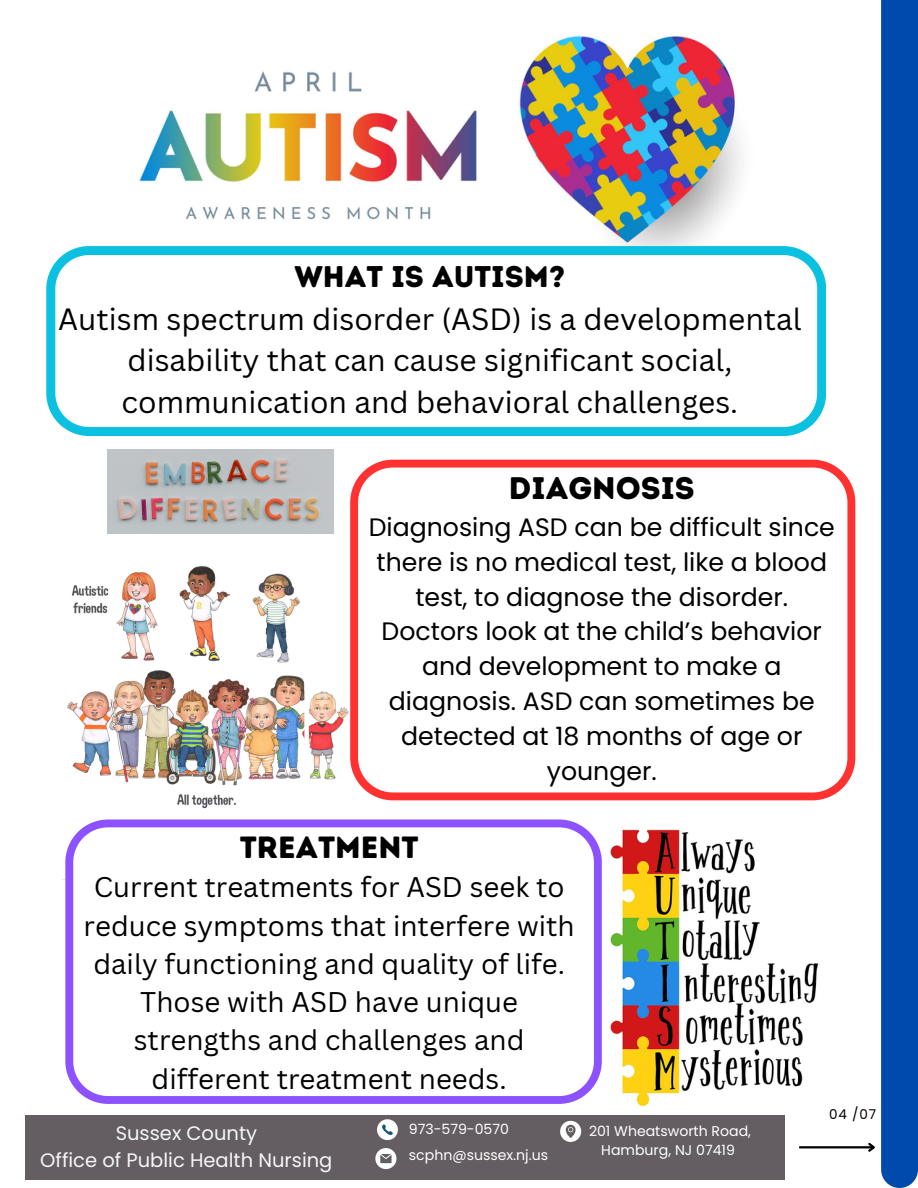
<style>
.page{position:relative;width:918px;height:1188px;background:#fff}
.page>*{position:absolute;margin:0;border:0;box-sizing:border-box;transform-origin:0 0}
.t1{font:31.2px "Intro Rust Base";color:#000}
.t2{font:30.75px "Intro Rust Base";color:#000}
.t3{font:30px/42px "Canva Sans";color:#000;text-align:center}
.t4{font:27.75px/38.2px "Canva Sans";color:#000;text-align:center}
.t5{font:25.2px/34.8px "Poppins";color:#000;text-align:center}
.t6{font:19.5px/27px "Poppins";color:#f6f6f6;text-align:center}
.t7{font:14.1px/19.2px "Poppins";color:#fff;text-align:center}
.t8{font:13.5px "Poppins";color:#000}
.s1{font-family:"Intro Rust Base"}
</style>
<div class="page">
<hr style="left:799px;top:1146px;width:75px;height:2px;background:#000">
<svg style="left:866px;top:1142px;width:9px;height:10px"></svg>
<div style="left:881px;top:0;width:37px;height:1188px;background:#004aad"></div>
<img style="left:67px;top:566px;width:282px;height:243px">
<div style="left:304px;top:214px;width:5px;height:823px;background:#fff"></div>
<img style="left:139px;top:36px;width:602px;height:210px">
<svg style="left:46px;top:246px;width:780px;height:190px"></svg>
<img style="left:108px;top:449px;width:226px;height:85px">
<svg style="left:350px;top:460px;width:505px;height:340px"></svg>
<div style="left:25px;top:1116px;width:760px;height:64px;background:#645d62"></div>
<svg style="left:377px;top:1119px;width:21px;height:21px"></svg>
<svg style="left:375px;top:1148px;width:21px;height:21px"></svg>
<svg style="left:560px;top:1121px;width:21px;height:21px"></svg>
<svg style="left:65px;top:819px;width:537px;height:285px"></svg>
<img style="left:611px;top:830px;width:208px;height:276px">
<h3 class="t3" style="left:58px;top:254px;width:745px"><span class="s1">WHAT IS AUTISM?<br></span>Autism spectrum disorder (ASD) is a developmental disability that can cause significant social, communication and behavioral challenges.</h3>
<p class="t1" style="left:509px;top:469px;width:187px">DIAGNOSIS</p>
<p class="t5" style="left:369px;top:510px;width:468px">Diagnosing ASD can be difficult since there is no medical test, like a blood test, to diagnose the disorder.<br>Doctors look at the child’s behavior and development to make a diagnosis. ASD can sometimes be detected at 18 months of age or younger.</p>
<p class="t2" style="left:240px;top:829px;width:180px">TREATMENT</p>
<p class="t4" style="left:84px;top:868px;width:493px">Current treatments for ASD seek to reduce symptoms that interfere with daily functioning and quality of life.<br>Those with ASD have unique strengths and challenges and different treatment needs.</p>
<p class="t6" style="left:40px;top:1120px;width:294px">Sussex County<br>Office of Public Health Nursing</p>
<p class="t7" style="left:409px;top:1119px;width:102px">973-579-0570</p>
<p class="t7" style="left:409px;top:1145px;width:141px">scphn@sussex.nj.us</p>
<p class="t7" style="left:589px;top:1122px;width:163px">201 Wheatsworth Road,<br>Hamburg, NJ 07419</p>
<h1 class="t8" style="left:829px;top:1105px;width:48px">04 /07</h1>
</div>
